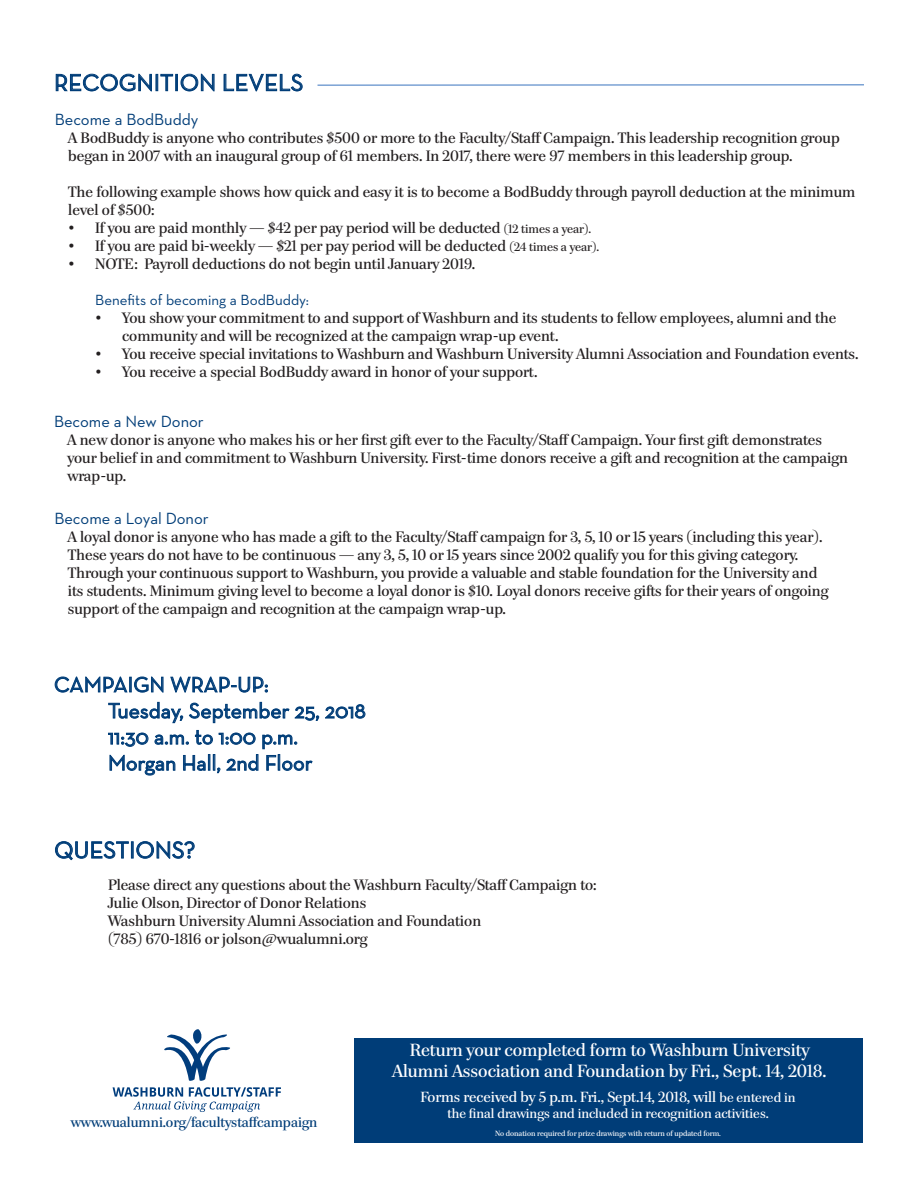
<style>
.page{position:relative;width:918px;height:1188px;background:#fff}
.page>*{position:absolute;margin:0;border:0;box-sizing:border-box;transform-origin:0 0}
.t1{font:24px "Neutraface Text";color:#003d78}
.t2{font:21.75px "Neutraface Text";color:#003d78}
.t3{font:17.55px "Paperback 48";color:#fff}
.t4{font:16.5px "Neutraface Text";color:#003d78}
.t5{font:15px/18px "Paperback 48";color:#231f20}
.t6{font:15px "Neutraface Text";color:#003d78}
.t7{font:14.55px "Paperback 48";color:#fff}
.t8{font:13.8px "Paperback 48";color:#003d78}
.t9{font:13.2px "Paperback 48";color:#fff}
.t10{font:7.5px "Paperback 48";color:#fff}
.s1{font-size:12px}
.s2{font-size:13.2px}
</style>
<div class="page">
<svg style="left:55px;top:73px;width:160px;height:19px"></svg>
<svg style="left:223px;top:73px;width:80px;height:19px"></svg>
<svg style="left:55px;top:841px;width:140px;height:19px"></svg>
<div style="left:354px;top:1038px;width:508px;height:105px;background:#003d78"></div>
<svg style="left:113px;top:1029px;width:168px;height:83px"></svg>
<svg style="left:54px;top:676px;width:110px;height:17px"></svg>
<svg style="left:170px;top:676px;width:98px;height:17px"></svg>
<svg style="left:108px;top:702px;width:75px;height:21px"></svg>
<svg style="left:189px;top:702px;width:130px;height:21px"></svg>
<svg style="left:325px;top:704px;width:41px;height:15px"></svg>
<svg style="left:108px;top:730px;width:205px;height:46px"></svg>
<svg style="left:317px;top:84px;width:547px;height:2px"></svg>
<p class="t1" style="left:54px;top:68px;width:251px">RECOGNITION LEVELS</p>
<p class="t4" style="left:55px;top:109px;width:145px">Become a BodBuddy</p>
<p class="t5" style="left:68px;top:129px;width:773px">A BodBuddy is anyone who contributes $500 or more to the Faculty/Staff Campaign. This leadership recognition group began in 2007 with an inaugural group of 61 members. In 2017, there were 97 members in this leadership group.</p>
<p class="t5" style="left:68px;top:183px;width:789px">The following example shows how quick and easy it is to become a BodBuddy through payroll deduction at the minimum level of $500:</p>
<p class="t5" style="left:68px;top:219px;width:524px">• If you are paid monthly — $42 per pay period will be deducted <span class="s1">(12 times a year).</span></p>
<p class="t5" style="left:68px;top:237px;width:532px">• If you are paid bi-weekly — $21 per pay period will be deducted <span class="s1">(24 times a year).</span></p>
<p class="t5" style="left:68px;top:255px;width:409px">• NOTE: Payroll deductions do not begin until January 2019.</p>
<p class="t6" style="left:95px;top:290px;width:215px">Benefits of becoming a BodBuddy:</p>
<p class="t5" style="left:122px;top:309px;width:716px;text-indent:-27px">• You show your commitment to and support of Washburn and its students to fellow employees, alumni and the community and will be recognized at the campaign wrap-up event.</p>
<p class="t5" style="left:95px;top:345px;width:765px">• You receive special invitations to Washburn and Washburn University Alumni Association and Foundation events.</p>
<p class="t5" style="left:95px;top:363px;width:444px">• You receive a special BodBuddy award in honor of your support.</p>
<p class="t4" style="left:54px;top:411px;width:151px">Become a New Donor</p>
<p class="t5" style="left:68px;top:431px;width:756px">A new donor is anyone who makes his or her first gift ever to the Faculty/Staff Campaign. Your first gift demonstrates</p>
<p class="t5" style="left:68px;top:449px;width:782px">your belief in and commitment to Washburn University. First-time donors receive a gift and recognition at the campaign wrap-up.</p>
<p class="t4" style="left:54px;top:508px;width:156px">Become a Loyal Donor</p>
<p class="t5" style="left:68px;top:528px;width:762px">A loyal donor is anyone who has made a gift to the Faculty/Staff campaign for 3, 5, 10 or 15 years (including this year).<br>These years do not have to be continuous — any 3, 5, 10 or 15 years since 2002 qualify you for this giving category.<br>Through your continuous support to Washburn, you provide a valuable and stable foundation for the University and its students. Minimum giving level to become a loyal donor is $10. Loyal donors receive gifts for their years of ongoing support of the campaign and recognition at the campaign wrap-up.</p>
<p class="t2" style="left:54px;top:671px;width:216px">CAMPAIGN WRAP-UP:</p>
<p class="t2" style="left:108px;top:697px;width:259px">Tuesday, September 25, 2018</p>
<p class="t2" style="left:108px;top:723px;width:191px">11:30 a.m. to 1:00 p.m.</p>
<p class="t2" style="left:108px;top:749px;width:206px">Morgan Hall, 2nd Floor</p>
<p class="t1" style="left:54px;top:835px;width:143px">QUESTIONS?</p>
<p class="t5" style="left:108px;top:876px;width:490px">Please direct any questions about the Washburn Faculty/Staff Campaign to:</p>
<p class="t5" style="left:108px;top:894px;width:260px">Julie Olson, Director of Donor Relations</p>
<p class="t5" style="left:108px;top:912px;width:375px">Washburn University Alumni Association and Foundation</p>
<p class="t5" style="left:108px;top:930px;width:261px">(785) 670-1816 or jolson@wualumni.org</p>
<p class="t8" style="left:71px;top:1115px;width:248px">www.wualumni.org/facultystaffcampaign</p>
<p class="t3" style="left:410px;top:1040px;width:401px">Return your completed form to Washburn University</p>
<p class="t3" style="left:393px;top:1061px;width:436px">Alumni Association and Foundation by Fri., Sept. 14, 2018.</p>
<p class="t7" style="left:420px;top:1089px;width:377px">Forms received by 5 p.m. Fri., Sept.14, 2018, will <span class="s2">be entered in</span></p>
<p class="t9" style="left:447px;top:1106px;width:323px">the final drawings and included in recognition activities.</p>
<p class="t10" style="left:495px;top:1129px;width:227px">No donation required for prize drawings with return of updated form.</p>
</div>
